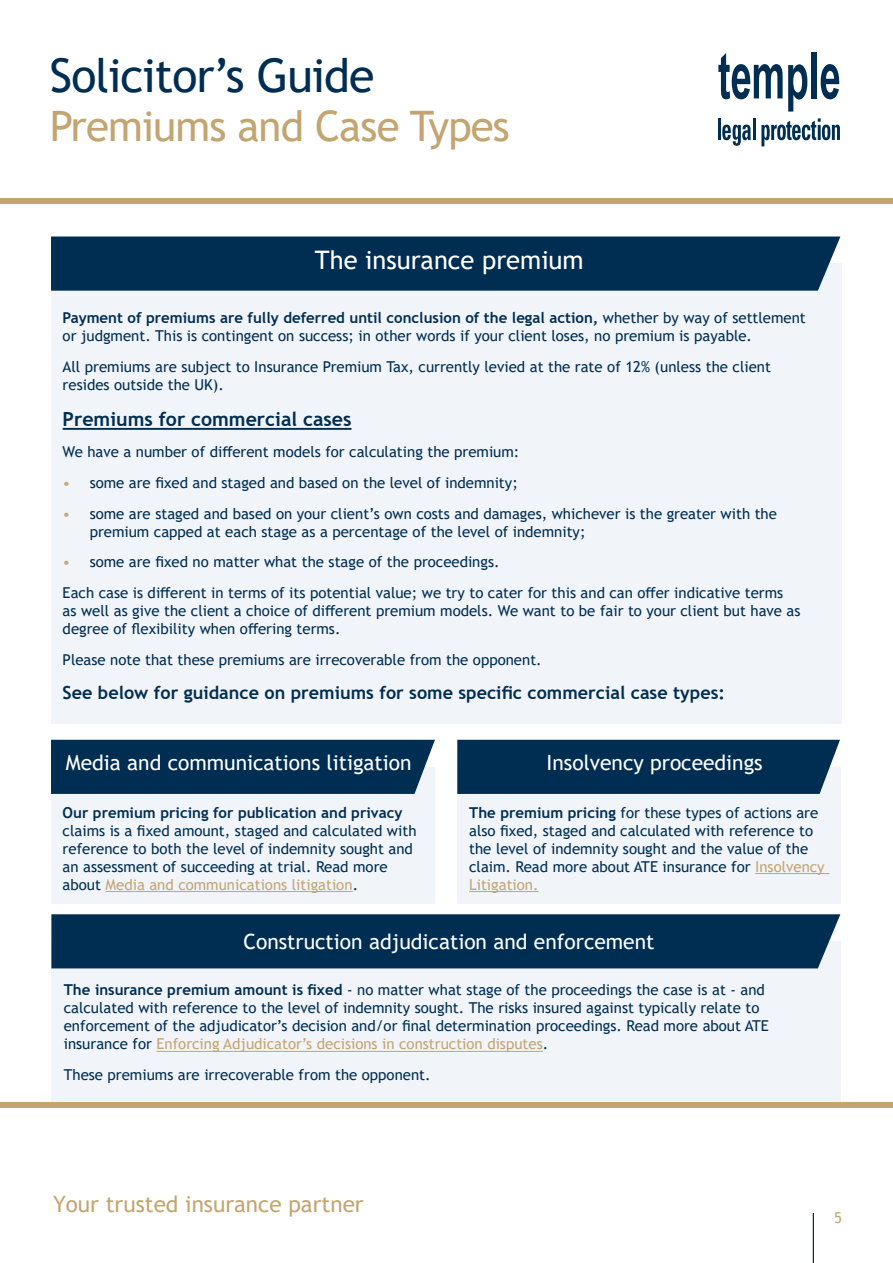
<style>
.page{position:relative;width:893px;height:1263px;background:#fff}
.page>*{position:absolute;margin:0;border:0;box-sizing:border-box;transform-origin:0 0}
.t1{font:46.5px "Trebuchet MS";letter-spacing:-.02em;color:#002e52}
.t2{font:42px "Trebuchet MS";letter-spacing:-.02em;color:#c3a572}
.t3{font:25.5px "Trebuchet MS";color:#fff}
.t4{font:22.5px "Trebuchet MS";color:#c3a572}
.t5{font:21px "Trebuchet MS";color:#fff}
.t6{font:700 19.5px "Trebuchet MS";color:#002e52}
.t7{font:700 18px "Trebuchet MS";color:#002e52}
.t8{font:15px/18px "Trebuchet MS";color:#002e52}
.t9{font:700 15px "Trebuchet MS";color:#002e52}
.t10{font:15px "Trebuchet MS";color:#c3a572}
.s1{font-weight:700}
.s2{color:#c7a874}
.s3{color:#c3a572}
</style>
<div class="page">
<hr style="left:718px;top:118px;width:3px;height:22px;background:#002e52">
<svg style="left:722px;top:125px;width:29px;height:21px"></svg>
<hr style="left:753px;top:118px;width:2px;height:22px;background:#002e52">
<svg style="left:761px;top:118px;width:79px;height:28px"></svg>
<svg style="left:718px;top:53px;width:89px;height:59px"></svg>
<div style="left:811px;top:52px;width:6px;height:46px;background:#002e52"></div>
<svg style="left:821px;top:64px;width:18px;height:35px"></svg>
<div style="left:0;top:199px;width:893px;height:5px;background:#c3a572"></div>
<div style="left:51px;top:264px;width:791px;height:460px;background:#f1f4f9"></div>
<div style="left:51px;top:236px;width:789px;height:55px;background:#002e52"></div>
<hr style="left:63px;top:428px;width:288px;height:2px;background:#002e52">
<div style="left:51px;top:767px;width:384px;height:136px;background:#f1f4f9"></div>
<div style="left:457px;top:767px;width:384px;height:136px;background:#f1f4f9"></div>
<hr style="left:106px;top:891px;width:247px;height:1px;background:#c3a572">
<div style="left:51px;top:941px;width:790px;height:161px;background:#f1f4f9"></div>
<hr style="left:755px;top:873px;width:74px;height:1px;background:#c3a572">
<hr style="left:469px;top:891px;width:70px;height:1px;background:#c3a572">
<hr style="left:156px;top:1051px;width:387px;height:1px;background:#c3a572">
<div style="left:51px;top:740px;width:384px;height:54px;background:#002e52"></div>
<div style="left:457px;top:740px;width:383px;height:54px;background:#002e52"></div>
<div style="left:51px;top:914px;width:789px;height:54px;background:#002e52"></div>
<hr style="left:813px;top:1213px;width:1px;height:50px;background:#002e52">
<div style="left:0;top:1102px;width:893px;height:5px;background:#c3a572"></div>
<h1 class="t1" style="left:50px;top:46px;width:326px">Solicitor’s Guide</h1>
<h2 class="t2" style="left:50px;top:100px;width:461px">Premiums and Case Types</h2>
<h3 class="t3" style="left:315px;top:244px;width:270px">The insurance premium</h3>
<p class="t8" style="left:63px;top:309px;width:745px"><span class="s1">Payment of premiums are fully deferred until conclusion of the legal action,</span> whether by way of settlement or judgment. This is contingent on success; in other words if your client loses, no premium is payable.</p>
<p class="t8" style="left:63px;top:358px;width:710px">All premiums are subject to Insurance Premium Tax, currently levied at the rate of 12% (unless the client resides outside the UK).</p>
<h3 class="t6" style="left:63px;top:407px;width:290px">Premiums for commercial cases</h3>
<p class="t8" style="left:63px;top:443px;width:458px">We have a number of different models for calculating the premium:</p>
<p class="t8" style="left:63px;top:473px;width:457px"><span class="s2">•</span> some are fixed and staged and based on the level of indemnity;</p>
<p class="t8" style="left:90px;top:504px;width:689px;text-indent:-27px"><span class="s2">•</span> some are staged and based on your client’s own costs and damages, whichever is the greater with the premium capped at each stage as a percentage of the level of indemnity;</p>
<p class="t8" style="left:63px;top:547px;width:722px;line-height:30.8px"><span class="s2">•</span> some are fixed no matter what the stage of the proceedings.<br>Each case is different in terms of its potential value; we try to cater for this and can offer indicative terms</p>
<p class="t8" style="left:63px;top:602px;width:739px">as well as give the client a choice of different premium models. We want to be fair to your client but have as degree of flexibility when offering terms.</p>
<p class="t8" style="left:63px;top:650px;width:481px">Please note that these premiums are irrecoverable from the opponent.</p>
<p class="t7" style="left:63px;top:682px;width:664px">See below for guidance on premiums for some specific commercial case types:</p>
<h3 class="t5" style="left:66px;top:749px;width:347px">Media and communications litigation</h3>
<h3 class="t5" style="left:547px;top:749px;width:218px">Insolvency proceedings</h3>
<p class="t9" style="left:63px;top:803px;width:341px">Our premium pricing for publication and privacy</p>
<p class="t8" style="left:63px;top:821px;width:355px">claims is a fixed amount, staged and calculated with reference to both the level of indemnity sought and an assessment of succeeding at trial. Read more about <span class="s3">Media and communications litigation</span>.</p>
<p class="t8" style="left:469px;top:803px;width:357px"><span class="s1">The premium pricing</span> for these types of actions are also fixed, staged and calculated with reference to the level of indemnity sought and the value of the claim. Read more about ATE insurance for <span class="s3">Insolvency Litigation.</span></p>
<h3 class="t5" style="left:243px;top:928px;width:413px">Construction adjudication and enforcement</h3>
<p class="t8" style="left:64px;top:981px;width:707px"><span class="s1">The insurance premium amount is fixed</span> - no matter what stage of the proceedings the case is at - and calculated with reference to the level of indemnity sought. The risks insured against typically relate to enforcement of the adjudicator’s decision and/or final determination proceedings. Read more about ATE insurance for <span class="s3">Enforcing Adjudicator’s decisions in construction disputes</span>.</p>
<p class="t8" style="left:64px;top:1066px;width:368px">These premiums are irrecoverable from the opponent.</p>
<h3 class="t4" style="left:53px;top:1190px;width:312px">Your trusted insurance partner</h3>
<p class="t10" style="left:834px;top:1208px;width:9px">5</p>
</div>
